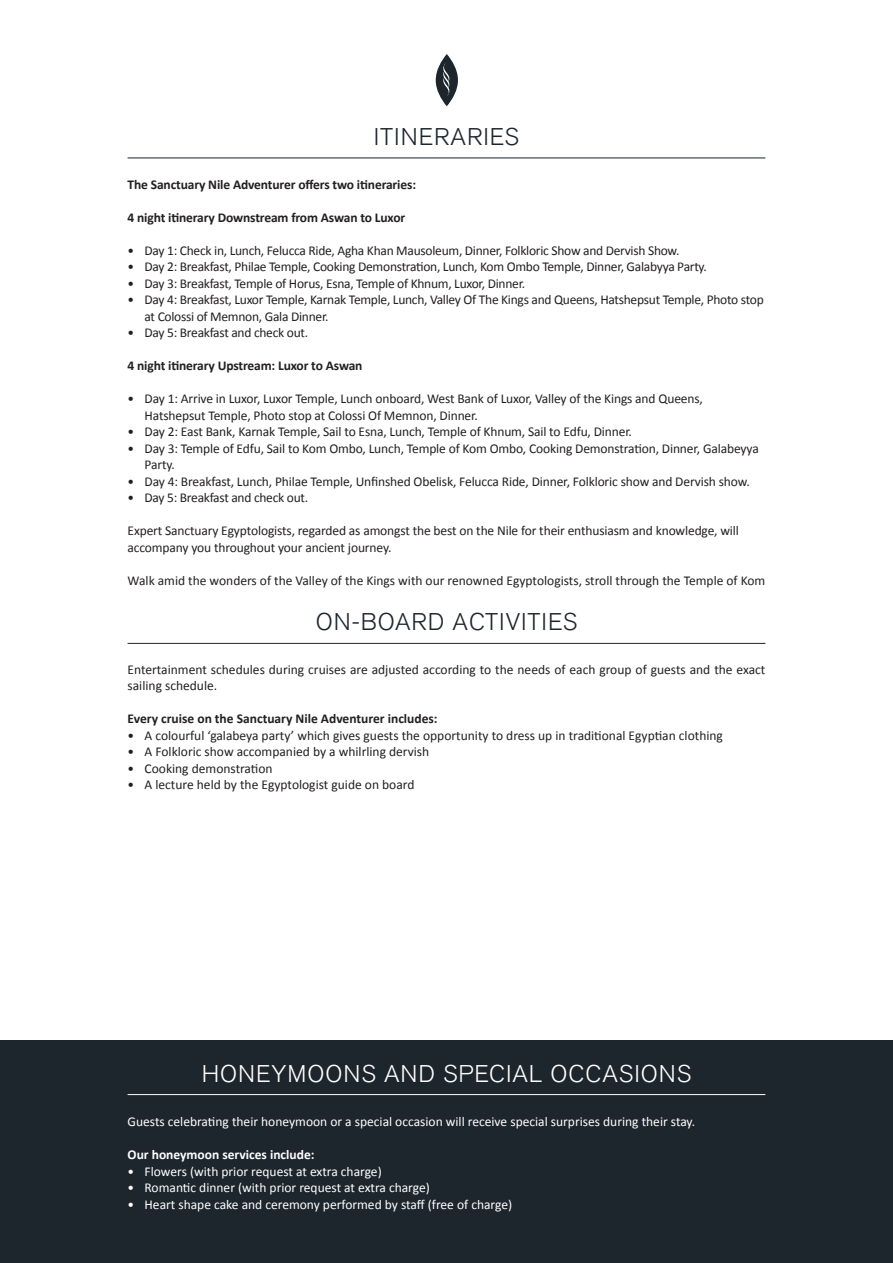
<style>
.page{position:relative;width:893px;height:1263px;background:#fff}
.page>*{position:absolute;margin:0;border:0;box-sizing:border-box;transform-origin:0 0}
.SR_Main_Title{font:300 24px "Akzidenz Grotesk BQ";letter-spacing:.04em;color:#1d252d}
.SR_Main_Title-2{font:300 24px "Akzidenz Grotesk BQ";letter-spacing:.04em;color:#fff}
.Bullet{font:13.5px/16.5px "Calibri";letter-spacing:-.01em;color:#231f20}
.Body_text{font:13.5px "Calibri";letter-spacing:-.01em;color:#231f20}
.Bullet-2{font:13.5px "Calibri";color:#fff}
.Bullet-3{font:700 13.5px "Calibri";letter-spacing:-.01em;color:#231f20}
.Bullet-4{font:700 13.5px "Calibri";color:#fff}
</style>
<div class="page">
<hr style="left:128px;top:158px;width:637px;height:1px;background:#1d252d">
<svg style="left:436px;top:54px;width:22px;height:52px"></svg>
<hr style="left:128px;top:643px;width:637px;height:1px;background:#1d252d">
<div style="left:0;top:1040px;width:893px;height:223px;background:#1d252d"></div>
<hr style="left:128px;top:1094px;width:637px;height:1px;background:#fff">
<p class="SR_Main_Title" style="left:374px;top:123px;width:147px">ITINERARIES</p>
<p class="Bullet-3" style="left:128px;top:176px;width:290px">The Sanctuary Nile Adventurer offers two itineraries:</p>
<p class="Bullet-3" style="left:128px;top:209px;width:279px">4 night itinerary Downstream from Aswan to Luxor</p>
<p class="Bullet" style="left:128px;top:242px;width:553px">• Day 1: Check in, Lunch, Felucca Ride, Agha Khan Mausoleum, Dinner, Folkloric Show and Dervish Show.</p>
<p class="Bullet" style="left:128px;top:259px;width:581px">• Day 2: Breakfast, Philae Temple, Cooking Demonstration, Lunch, Kom Ombo Temple, Dinner, Galabyya Party.</p>
<p class="Bullet" style="left:128px;top:275px;width:399px">• Day 3: Breakfast, Temple of Horus, Esna, Temple of Khnum, Luxor, Dinner.</p>
<p class="Bullet" style="left:145px;top:292px;width:621px;text-indent:-17px">• Day 4: Breakfast, Luxor Temple, Karnak Temple, Lunch, Valley Of The Kings and Queens, Hatshepsut Temple, Photo stop at Colossi of Memnon, Gala Dinner.</p>
<p class="Bullet" style="left:128px;top:325px;width:182px">• Day 5: Breakfast and check out.</p>
<p class="Bullet-3" style="left:128px;top:357px;width:236px">4 night itinerary Upstream: Luxor to Aswan</p>
<p class="Bullet" style="left:145px;top:391px;width:560px;text-indent:-17px">• Day 1: Arrive in Luxor, Luxor Temple, Lunch onboard, West Bank of Luxor, Valley of the Kings and Queens,<br>Hatshepsut Temple, Photo stop at Colossi Of Memnon, Dinner.</p>
<p class="Bullet" style="left:128px;top:424px;width:506px">• Day 2: East Bank, Karnak Temple, Sail to Esna, Lunch, Temple of Khnum, Sail to Edfu, Dinner.</p>
<p class="Bullet" style="left:145px;top:440px;width:616px;text-indent:-17px">• Day 3: Temple of Edfu, Sail to Kom Ombo, Lunch, Temple of Kom Ombo, Cooking Demonstration, Dinner, Galabeyya<br>Party.</p>
<p class="Bullet" style="left:128px;top:473px;width:624px">• Day 4: Breakfast, Lunch, Philae Temple, Unfinshed Obelisk, Felucca Ride, Dinner, Folkloric show and Dervish show.</p>
<p class="Bullet" style="left:128px;top:490px;width:182px">• Day 5: Breakfast and check out.</p>
<p class="Body_text" style="left:128px;top:522px;width:613px">Expert Sanctuary Egyptologists, regarded as amongst the best on the Nile for their enthusiasm and knowledge, will</p>
<p class="Body_text" style="left:128px;top:539px;width:265px">accompany you throughout your ancient journey.</p>
<p class="Body_text" style="left:128px;top:572px;width:639px">Walk amid the wonders of the Valley of the Kings with our renowned Egyptologists, stroll through the Temple of Kom</p>
<p class="SR_Main_Title" style="left:316px;top:609px;width:263px">ON-BOARD ACTIVITIES</p>
<p class="Bullet" style="left:128px;top:661px;width:639px">Entertainment schedules during cruises are adjusted according to the needs of each group of guests and the exact sailing schedule.</p>
<p class="Bullet-3" style="left:128px;top:710px;width:312px">Every cruise on the Sanctuary Nile Adventurer includes:</p>
<p class="Bullet" style="left:128px;top:727px;width:597px">• A colourful ‘galabeya party’ which gives guests the opportunity to dress up in traditional Egyptian clothing</p>
<p class="Bullet" style="left:128px;top:743px;width:303px">• A Folkloric show accompanied by a whilrling dervish</p>
<p class="Bullet" style="left:128px;top:760px;width:147px">• Cooking demonstration</p>
<p class="Bullet" style="left:128px;top:776px;width:288px">• A lecture held by the Egyptologist guide on board</p>
<p class="SR_Main_Title-2" style="left:202px;top:1060px;width:491px">HONEYMOONS AND SPECIAL OCCASIONS</p>
<p class="Bullet-2" style="left:128px;top:1113px;width:569px">Guests celebrating their honeymoon or a special occasion will receive special surprises during their stay.</p>
<p class="Bullet-4" style="left:128px;top:1146px;width:189px">Our honeymoon services include:</p>
<p class="Bullet-2" style="left:128px;top:1162px;width:256px">• Flowers (with prior request at extra charge)</p>
<p class="Bullet-2" style="left:128px;top:1179px;width:304px">• Romantic dinner (with prior request at extra charge)</p>
<p class="Bullet-2" style="left:128px;top:1195px;width:386px">• Heart shape cake and ceremony performed by staff (free of charge)</p>
</div>
